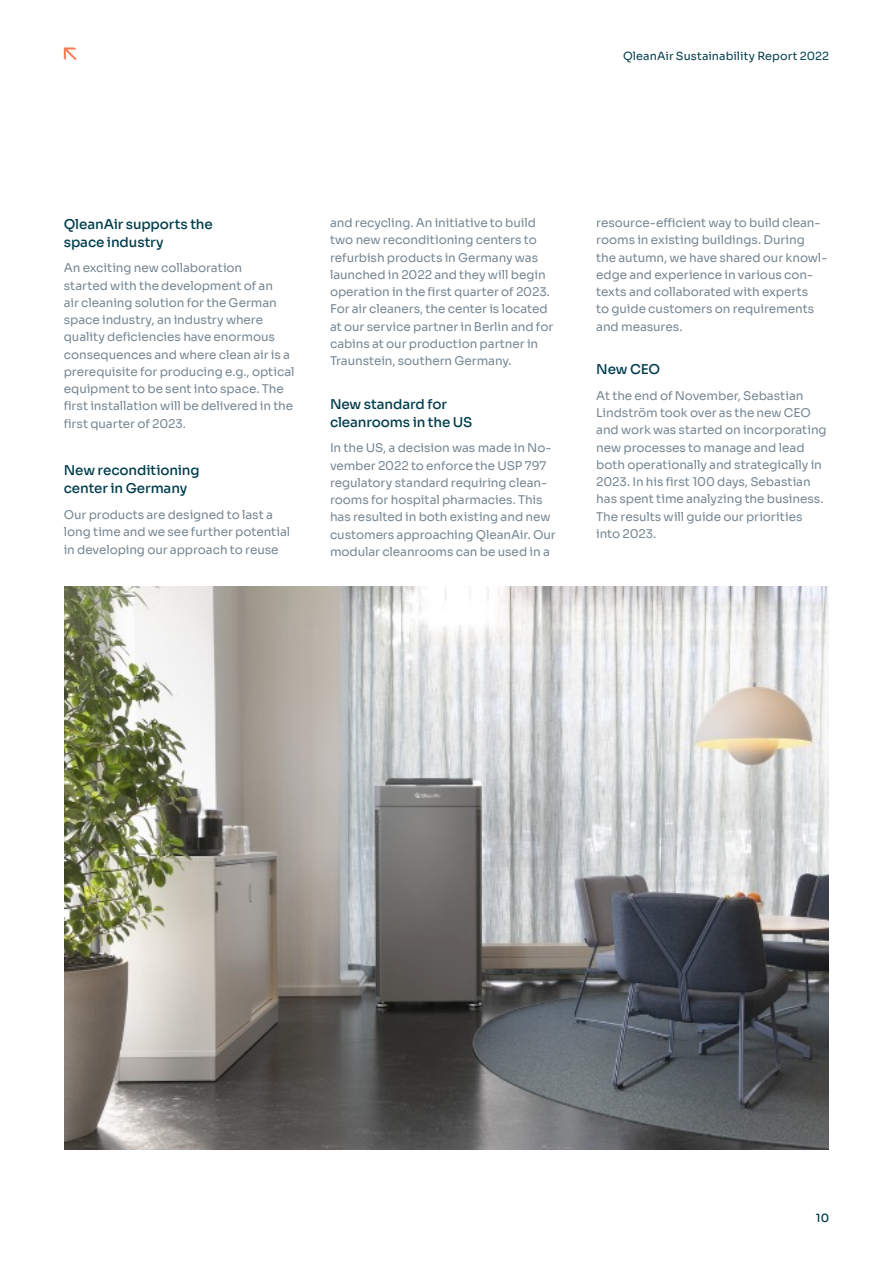
<style>
.page{position:relative;width:893px;height:1263px;background:#fff}
.page>*{position:absolute;margin:0;border:0;box-sizing:border-box;transform-origin:0 0}
.t1{font:500 13.5px/18px "Sora";letter-spacing:-.01em;color:#003d4c}
.Body_8pt_MAIN{font:12px/17.2px "Sora";letter-spacing:-.005em;color:#768692}
.t2{font:11.25px "Sora";letter-spacing:.005em;color:#003d4c}
.t3{font:500 11.25px "Sora";color:#003d4c}
</style>
<div class="page">
<svg style="left:64px;top:48px;width:13px;height:12px"></svg>
<img style="left:65px;top:587px;width:763px;height:563px">
<p class="t2" style="left:623px;top:47px;width:207px">QleanAir Sustainability Report 2022</p>
<h3 class="t1" style="left:64px;top:214px;width:151px">QleanAir supports the space industry</h3>
<p class="Body_8pt_MAIN" style="left:64px;top:258px;width:232px">An exciting new collaboration<br>started with the development of an<br>air cleaning solution for the German space industry, an industry where quality deficiencies have enormous consequences and where clean air is a prerequisite for producing e.g., optical equipment to be sent into space. The first installation will be delivered in the first quarter of 2023.</p>
<h3 class="t1" style="left:64px;top:460px;width:137px">New reconditioning center in Germany</h3>
<p class="Body_8pt_MAIN" style="left:64px;top:505px;width:228px">Our products are designed to last a long time and we see further potential in developing our approach to reuse</p>
<p class="Body_8pt_MAIN" style="left:330px;top:213px;width:225px">and recycling. An initiative to build two new reconditioning centers to refurbish products in Germany was launched in 2022 and they will begin operation in the first quarter of 2023.<br>For air cleaners, the center is located at our service partner in Berlin and for cabins at our production partner in Traunstein, southern Germany.</p>
<h3 class="t1" style="left:330px;top:394px;width:144px">New standard for cleanrooms in the US</h3>
<p class="Body_8pt_MAIN" style="left:330px;top:438px;width:227px">In the US, a decision was made in No&shy;vember 2022 to enforce the USP 797 regulatory standard requiring clean&shy;rooms for hospital pharmacies. This has resulted in both existing and new customers approaching QleanAir. Our modular cleanrooms can be used in a</p>
<p class="Body_8pt_MAIN" style="left:596px;top:213px;width:233px">resource-efficient way to build clean&shy;rooms in existing buildings. During the autumn, we have shared our knowl&shy;edge and experience in various con&shy;texts and collaborated with experts<br>to guide customers on requirements and measures.</p>
<h3 class="t1" style="left:596px;top:359px;width:65px">New CEO</h3>
<p class="Body_8pt_MAIN" style="left:596px;top:386px;width:232px">At the end of November, Sebastian Lindström took over as the new CEO and work was started on incorporating new processes to manage and lead both operationally and strategically in 2023. In his first 100 days, Sebastian has spent time analyzing the business.<br>The results will guide our priorities into 2023.</p>
<p class="t3" style="left:816px;top:1209px;width:15px">10</p>
</div>
